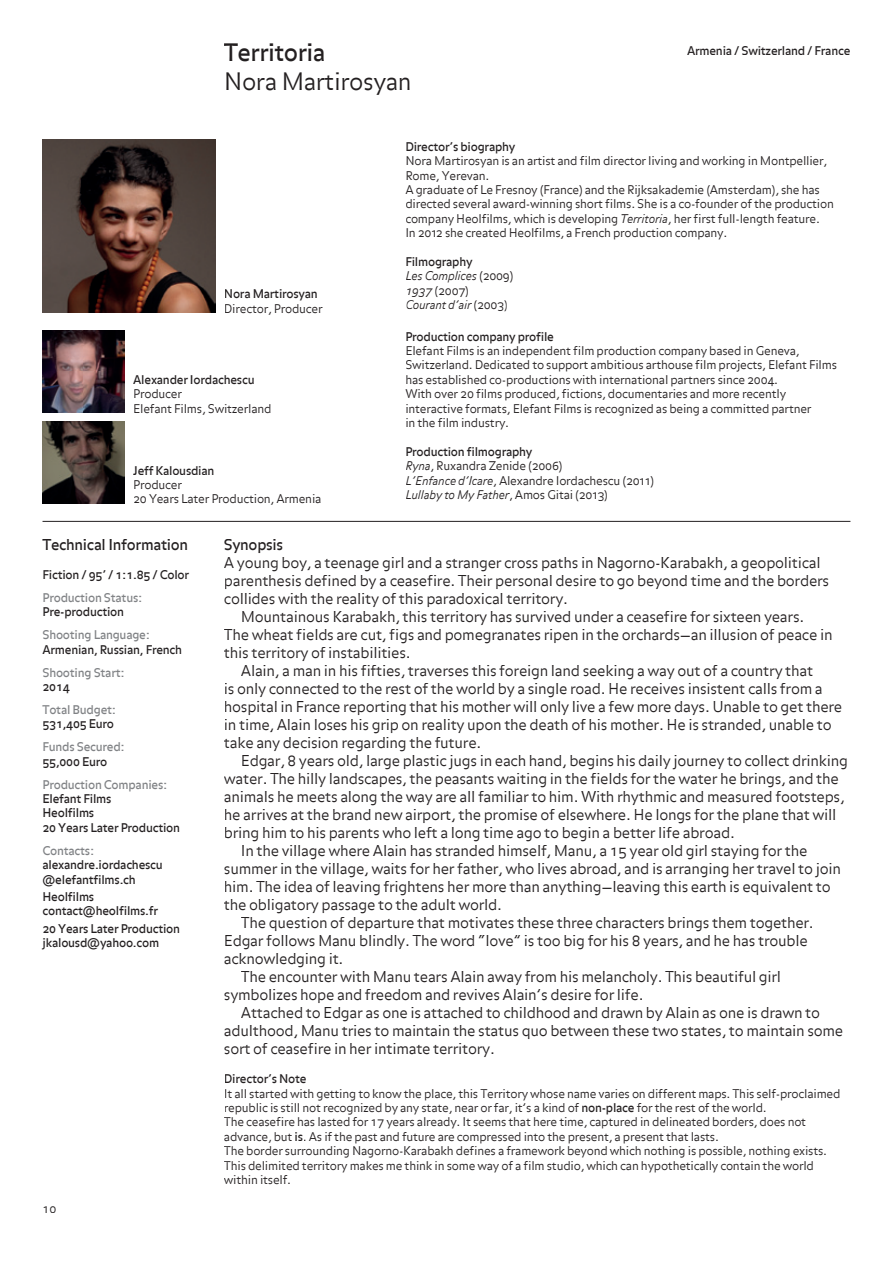
<style>
.page{position:relative;width:893px;height:1263px;background:#fff}
.page>*{position:absolute;margin:0;border:0;box-sizing:border-box;transform-origin:0 0}
.t1{font:300 24px "Loc Balance N";letter-spacing:-.02em;color:#231f20}
.t2{font:500 24px "Loc Balance N";letter-spacing:-.02em;color:#231f20}
.t3{font:300 15px "Loc Balance N";letter-spacing:-.02em;color:#231f20}
.t4{font:500 15px "Loc Balance N";letter-spacing:-.02em;color:#231f20}
.t5{font:300 12px/14.4px "Loc Balance N";letter-spacing:-.02em;color:#231f20}
.t6{font:500 12px/14.4px "Loc Balance N";letter-spacing:-.02em;color:#231f20}
.t7{font:500 12px "Loc Balance N";letter-spacing:-.02em;color:#808285}
.t8{font:italic 300 12px/14.4px "Loc Balance N";letter-spacing:-.02em;color:#231f20}
.s1{font-style:italic}
.s2{font-weight:500;font-style:normal}
.s3{font-style:normal}
.s4{font-weight:500}
</style>
<div class="page">
<hr style="left:43px;top:521px;width:807px;height:1px;background:#231f20">
<img style="left:43px;top:140px;width:172px;height:173px">
<img style="left:43px;top:331px;width:82px;height:82px">
<img style="left:43px;top:421px;width:82px;height:82px">
<h1 class="t2" style="left:224px;top:39px;width:103px">Territoria</h1>
<h1 class="t1" style="left:224px;top:68px;width:189px">Nora Martirosyan</h1>
<p class="t6" style="left:687px;top:44px;width:165px">Armenia / Switzerland / France</p>
<p class="t6" style="left:224px;top:287px;width:95px">Nora Martirosyan</p>
<p class="t5" style="left:224px;top:302px;width:100px">Director, Producer</p>
<p class="t6" style="left:133px;top:373px;width:123px">Alexander Iordachescu</p>
<p class="t5" style="left:133px;top:388px;width:140px">Producer<br>Elefant Films, Switzerland</p>
<p class="t6" style="left:133px;top:464px;width:83px">Jeff Kalousdian</p>
<p class="t5" style="left:133px;top:478px;width:190px">Producer<br>20 Years Later Production, Armenia</p>
<p class="t6" style="left:405px;top:140px;width:111px">Director’s biography</p>
<p class="t5" style="left:405px;top:154px;width:430px">Nora Martirosyan is an artist and film director living and working in Montpellier, Rome, Yerevan.<br>A graduate of Le Fresnoy (France) and the Rijksakademie (Amsterdam), she has directed several award-winning short films. She is a co-founder of the production company Heolfilms, which is developing <span class="s1">Territoria</span>, her first full-length feature.<br>In 2012 she created Heolfilms, a French production company.</p>
<p class="t8" style="left:405px;top:255px;width:110px"><span class="s2">Filmography<br></span>Les Complices <span class="s3">(2009)<br></span>1937 <span class="s3">(2007)<br></span>Courant d’air <span class="s3">(2003)</span></p>
<p class="t6" style="left:405px;top:330px;width:150px">Production company profile</p>
<p class="t5" style="left:405px;top:344px;width:433px">Elefant Films is an independent film production company based in Geneva, Switzerland. Dedicated to support ambitious arthouse film projects, Elefant Films has established co-productions with international partners since 2004.<br>With over 20 films produced, fictions, documentaries and more recently interactive formats, Elefant Films is recognized as being a committed partner<br>in the film industry.</p>
<p class="t5" style="left:405px;top:445px;width:250px"><span class="s4">Production filmography<br></span><span class="s1">Ryna</span>, Ruxandra Zenide (2006)<br><span class="s1">L’Enfance d’Icare</span>, Alexandre Iordachescu (2011)<br><span class="s1">Lullaby to My Father</span>, Amos Gitai (2013)</p>
<p class="t4" style="left:43px;top:536px;width:147px">Technical Information</p>
<p class="t6" style="left:43px;top:568px;width:148px">Fiction / 95’ / 1:1.85 / Color</p>
<p class="t7" style="left:43px;top:591px;width:101px">Production Status:</p>
<p class="t6" style="left:43px;top:606px;width:83px">Pre-production</p>
<p class="t7" style="left:43px;top:628px;width:109px">Shooting Language:</p>
<p class="t6" style="left:43px;top:643px;width:141px">Armenian, Russian, French</p>
<p class="t7" style="left:43px;top:665px;width:84px">Shooting Start:</p>
<p class="t6" style="left:43px;top:680px;width:29px">2014</p>
<p class="t7" style="left:43px;top:703px;width:75px">Total Budget:</p>
<p class="t6" style="left:43px;top:717px;width:73px">531,405 Euro</p>
<p class="t7" style="left:43px;top:740px;width:84px">Funds Secured:</p>
<p class="t6" style="left:43px;top:755px;width:66px">55,000 Euro</p>
<p class="t7" style="left:43px;top:777px;width:126px">Production Companies:</p>
<p class="t6" style="left:43px;top:792px;width:139px">Elefant Films<br>Heolfilms<br>20 Years Later Production</p>
<p class="t7" style="left:43px;top:843px;width:53px">Contacts:</p>
<p class="t6" style="left:43px;top:858px;width:122px">alexandre.iordachescu @elefantfilms.ch</p>
<p class="t6" style="left:43px;top:890px;width:117px">Heolfilms contact@heolfilms.fr</p>
<p class="t6" style="left:43px;top:922px;width:139px">20 Years Later Production jkalousd@yahoo.com</p>
<p class="t5" style="left:43px;top:1202px;width:15px">10</p>
<p class="t4" style="left:224px;top:536px;width:61px">Synopsis</p>
<p class="t3" style="left:224px;top:554px;width:598px">A young boy, a teenage girl and a stranger cross paths in Nagorno-Karabakh, a geopolitical</p>
<p class="t3" style="left:224px;top:572px;width:607px">parenthesis defined by a ceasefire. Their personal desire to go beyond time and the borders</p>
<p class="t3" style="left:224px;top:590px;width:346px">collides with the reality of this paradoxical territory.</p>
<p class="t3" style="left:241px;top:608px;width:565px">Mountainous Karabakh, this territory has survived under a ceasefire for sixteen years.</p>
<p class="t3" style="left:224px;top:626px;width:610px">The wheat fields are cut, figs and pomegranates ripen in the orchards—an illusion of peace in</p>
<p class="t3" style="left:224px;top:644px;width:188px">this territory of instabilities.</p>
<p class="t3" style="left:241px;top:662px;width:574px">Alain, a man in his fifties, traverses this foreign land seeking a way out of a country that</p>
<p class="t3" style="left:224px;top:680px;width:600px">is only connected to the rest of the world by a single road. He receives insistent calls from a</p>
<p class="t3" style="left:224px;top:698px;width:620px">hospital in France reporting that his mother will only live a few more days. Unable to get there</p>
<p class="t3" style="left:224px;top:716px;width:609px">in time, Alain loses his grip on reality upon the death of his mother. He is stranded, unable to</p>
<p class="t3" style="left:224px;top:734px;width:259px">take any decision regarding the future.</p>
<p class="t3" style="left:241px;top:752px;width:609px">Edgar, 8 years old, large plastic jugs in each hand, begins his daily journey to collect drinking</p>
<p class="t3" style="left:224px;top:770px;width:616px">water. The hilly landscapes, the peasants waiting in the fields for the water he brings, and the</p>
<p class="t3" style="left:224px;top:788px;width:622px">animals he meets along the way are all familiar to him. With rhythmic and measured footsteps,</p>
<p class="t3" style="left:224px;top:806px;width:614px">he arrives at the brand new airport, the promise of elsewhere. He longs for the plane that will</p>
<p class="t3" style="left:224px;top:824px;width:512px">bring him to his parents who left a long time ago to begin a better life abroad.</p>
<p class="t3" style="left:241px;top:842px;width:568px">In the village where Alain has stranded himself, Manu, a 15 year old girl staying for the</p>
<p class="t3" style="left:224px;top:860px;width:619px">summer in the village, waits for her father, who lives abroad, and is arranging her travel to join</p>
<p class="t3" style="left:224px;top:878px;width:608px">him. The idea of leaving frightens her more than anything—leaving this earth is equivalent to</p>
<p class="t3" style="left:224px;top:896px;width:280px">the obligatory passage to the adult world.</p>
<p class="t3" style="left:241px;top:914px;width:574px">The question of departure that motivates these three characters brings them together.</p>
<p class="t3" style="left:224px;top:932px;width:585px">Edgar follows Manu blindly. The word “love” is too big for his 8 years, and he has trouble</p>
<p class="t3" style="left:224px;top:950px;width:121px">acknowledging it.</p>
<p class="t3" style="left:241px;top:968px;width:542px">The encounter with Manu tears Alain away from his melancholy. This beautiful girl</p>
<p class="t3" style="left:224px;top:986px;width:421px">symbolizes hope and freedom and revives Alain’s desire for life.</p>
<p class="t3" style="left:241px;top:1004px;width:581px">Attached to Edgar as one is attached to childhood and drawn by Alain as one is drawn to</p>
<p class="t3" style="left:224px;top:1022px;width:621px">adulthood, Manu tries to maintain the status quo between these two states, to maintain some</p>
<p class="t3" style="left:224px;top:1040px;width:272px">sort of ceasefire in her intimate territory.</p>
<p class="t6" style="left:224px;top:1072px;width:84px">Director’s Note</p>
<p class="t5" style="left:224px;top:1087px;width:618px">It all started with getting to know the place, this Territory whose name varies on different maps. This self-proclaimed republic is still not recognized by any state, near or far, it’s a kind of <span class="s4">non-place</span> for the rest of the world.<br>The ceasefire has lasted for 17 years already. It seems that here time, captured in delineated borders, does not advance, but <span class="s4">is</span>. As if the past and future are compressed into the present, a present that lasts.<br>The border surrounding Nagorno-Karabakh defines a framework beyond which nothing is possible, nothing exists.<br>This delimited territory makes me think in some way of a film studio, which can hypothetically contain the world within itself.</p>
</div>
